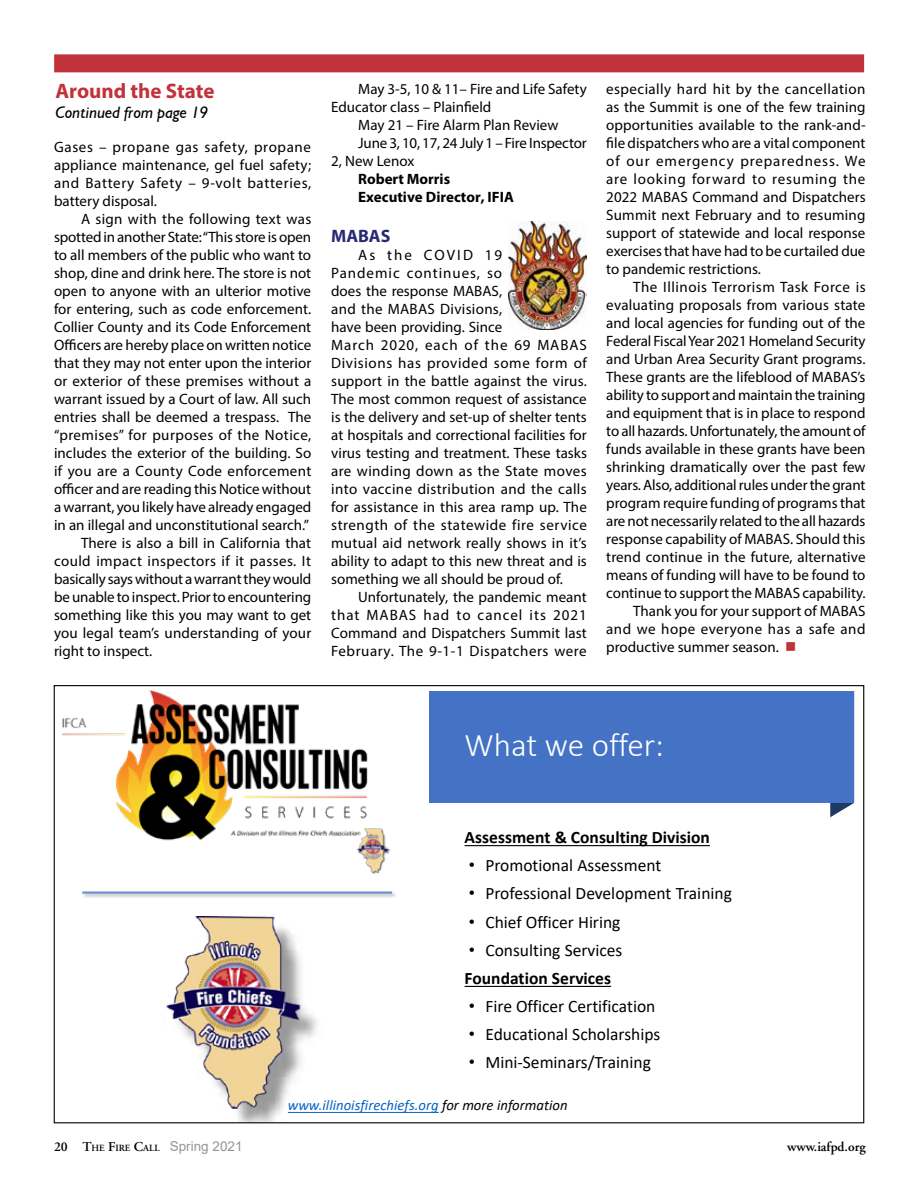
<style>
.page{position:relative;width:918px;height:1188px;background:#fff}
.page>*{position:absolute;margin:0;border:0;box-sizing:border-box;transform-origin:0 0}
.t1{font:300 33.15px "Calibri";letter-spacing:-.005em;color:#feffff}
.t2{font:700 21px "Myriad Pro";color:#c2323a}
.t3{font:700 18px "Myriad Pro";color:#282974}
.t4{font:17.55px/28.2px "Calibri";color:#000}
.t5{font:700 17.55px "Calibri";color:#000}
.t6{font:italic 16.5px "Humanist 521 BT";color:#000}
.t7{font:15px/18px "Myriad Pro";color:#000;text-align:justify}
.t8{font:15px "Myriad Pro";letter-spacing:.025em;color:#000}
.t9{font:15px "Myriad Pro";letter-spacing:.03em;color:#000}
.t10{font:700 15px/18px "Myriad Pro";color:#000}
.t11{font:15px "Myriad Pro";letter-spacing:.035em;color:#000}
.t12{font:15px "Myriad Pro";letter-spacing:.02em;color:#000}
.t13{font:italic 14.7px "Calibri";color:#0563c1}
.t14{font:13.5px "Arial";color:#939598}
.t15{font:600 13.5px "Adobe Garamond";color:#000}
.s1{color:#c2323a}
.s2{font-family:"Arial"}
.s3{font-weight:700}
.s4{color:#000}
.s5{font-family:"Adobe Garamond";font-weight:600;color:#000}
.s6{font-family:"Adobe Garamond";font-weight:600;font-size:9.45px;color:#000}
</style>
<div class="page">
<div style="left:54px;top:54px;width:810px;height:18px;background:#c2323a"></div>
<img style="left:508px;top:221px;width:79px;height:108px">
<img style="left:63px;top:691px;width:329px;height:183px">
<svg style="left:830px;top:803px;width:24px;height:14px"></svg>
<div style="left:429px;top:691px;width:425px;height:112px;background:#4472c4"></div>
<img style="left:231px;top:1012px;width:104px;height:109px">
<img style="left:166px;top:917px;width:140px;height:191px">
<svg style="left:465px;top:845px;width:245px;height:1px"></svg>
<svg style="left:465px;top:986px;width:146px;height:1px"></svg>
<svg style="left:288px;top:1112px;width:151px;height:1px"></svg>
<img style="left:83px;top:892px;width:313px;height:6px">
<hr style="left:82px;top:891px;width:310px;height:1px;background:#4472c4">
<hr style="left:82px;top:892px;width:310px;height:2px;background:#4472c4">
<h2 class="t2" style="left:56px;top:78px;width:160px">Around the State</h2>
<p class="t6" style="left:56px;top:102px;width:154px">Continued from page 19</p>
<p class="t7" style="left:54px;top:137px;width:259px">Gases – propane gas safety, propane appliance maintenance, gel fuel safety; and Battery Safety – 9-volt batteries, battery disposal.</p>
<p class="t12" style="left:81px;top:209px;width:232px">A sign with the following text was</p>
<p class="t7" style="left:54px;top:227px;width:259px">spotted in another State: “This store is open</p>
<p class="t7" style="left:54px;top:245px;width:259px">to all members of the public who want to</p>
<p class="t7" style="left:54px;top:263px;width:259px">shop, dine and drink here. The store is not</p>
<p class="t7" style="left:54px;top:281px;width:259px">open to anyone with an ulterior motive</p>
<p class="t7" style="left:54px;top:299px;width:259px">for entering, such as code enforcement.</p>
<p class="t7" style="left:54px;top:317px;width:259px">Collier County and its Code Enforcement</p>
<p class="t7" style="left:54px;top:335px;width:259px">Officers are hereby place on written notice</p>
<p class="t7" style="left:54px;top:353px;width:259px">that they may not enter upon the interior</p>
<p class="t7" style="left:54px;top:371px;width:259px">or exterior of these premises without a</p>
<p class="t7" style="left:54px;top:389px;width:259px">warrant issued by a Court of law. All such</p>
<p class="t7" style="left:54px;top:407px;width:259px">entries shall be deemed a trespass. The</p>
<p class="t9" style="left:54px;top:425px;width:259px">“premises” for purposes of the Notice,</p>
<p class="t7" style="left:54px;top:443px;width:259px">includes the exterior of the building. So</p>
<p class="t8" style="left:54px;top:461px;width:259px">if you are a County Code enforcement</p>
<p class="t7" style="left:54px;top:479px;width:259px">officer and are reading this Notice without</p>
<p class="t7" style="left:54px;top:497px;width:259px">a warrant, you likely have already engaged</p>
<p class="t7" style="left:54px;top:515px;width:256px">in an illegal and unconstitutional search.”</p>
<p class="t7" style="left:81px;top:533px;width:232px">There is also a bill in California that</p>
<p class="t8" style="left:54px;top:551px;width:259px">could impact inspectors if it passes. It</p>
<p class="t7" style="left:54px;top:569px;width:259px">basically says without a warrant they would</p>
<p class="t7" style="left:54px;top:587px;width:259px">be unable to inspect. Prior to encountering</p>
<p class="t7" style="left:54px;top:605px;width:259px">something like this you may want to get</p>
<p class="t7" style="left:54px;top:623px;width:259px">you legal team’s understanding of your</p>
<p class="t7" style="left:54px;top:641px;width:100px">right to inspect.</p>
<p class="t7" style="left:358px;top:80px;width:230px">May 3-5, 10 &amp; 11– Fire and Life Safety</p>
<p class="t7" style="left:331px;top:98px;width:162px">Educator class – Plainfield</p>
<p class="t7" style="left:358px;top:116px;width:202px">May 21 – Fire Alarm Plan Review</p>
<p class="t7" style="left:358px;top:134px;width:230px">June 3, 10, 17, 24 July 1 – Fire Inspector</p>
<p class="t7" style="left:331px;top:152px;width:85px">2, New Lenox</p>
<p class="t10" style="left:358px;top:169px;width:157px">Robert Morris<br>Executive Director, IFIA</p>
<p class="t3" style="left:331px;top:224px;width:61px">MABAS</p>
<p class="t7" style="left:331px;top:245px;width:257px;text-align:left;text-indent:27px">As the COVID 19<br>Pandemic continues, so<br>does the response MABAS,<br>and the MABAS Divisions,<br>have been providing. Since<br>March 2020, each of the 69 MABAS Divisions has provided some form of support in the battle against the virus.<br>The most common request of assistance is the delivery and set-up of shelter tents at hospitals and correctional facilities for virus testing and treatment. These tasks are winding down as the State moves into vaccine distribution and the calls for assistance in this area ramp up. The strength of the statewide fire service mutual aid network really shows in it’s ability to adapt to this new threat and is something we all should be proud of.</p>
<p class="t7" style="left:331px;top:587px;width:257px;text-indent:27px">Unfortunately, the pandemic meant that MABAS had to cancel its 2021<br>Command and Dispatchers Summit last February. The 9-1-1 Dispatchers were</p>
<p class="t7" style="left:606px;top:80px;width:261px">especially hard hit by the cancellation as the Summit is one of the few training opportunities available to the rank-and&shy;file dispatchers who are a vital component of our emergency preparedness. We are looking forward to resuming the 2022 MABAS Command and Dispatchers Summit next February and to resuming support of statewide and local response exercises that have had to be curtailed due to pandemic restrictions.</p>
<p class="t11" style="left:633px;top:278px;width:234px">The Illinois Terrorism Task Force is</p>
<p class="t7" style="left:606px;top:296px;width:261px">evaluating proposals from various state</p>
<p class="t7" style="left:606px;top:314px;width:261px">and local agencies for funding out of the</p>
<p class="t7" style="left:606px;top:332px;width:261px">Federal Fiscal Year 2021 Homeland Security</p>
<p class="t7" style="left:606px;top:350px;width:261px">and Urban Area Security Grant programs.</p>
<p class="t7" style="left:606px;top:368px;width:261px">These grants are the lifeblood of MABAS’s</p>
<p class="t7" style="left:606px;top:386px;width:261px">ability to support and maintain the training</p>
<p class="t7" style="left:606px;top:404px;width:261px">and equipment that is in place to respond</p>
<p class="t7" style="left:606px;top:422px;width:261px">to all hazards. Unfortunately, the amount of</p>
<p class="t7" style="left:606px;top:440px;width:261px">funds available in these grants have been</p>
<p class="t7" style="left:606px;top:458px;width:261px">shrinking dramatically over the past few</p>
<p class="t7" style="left:606px;top:476px;width:261px">years. Also, additional rules under the grant</p>
<p class="t7" style="left:606px;top:494px;width:261px">program require funding of programs that</p>
<p class="t7" style="left:606px;top:512px;width:261px">are not necessarily related to the all hazards</p>
<p class="t7" style="left:606px;top:530px;width:261px">response capability of MABAS. Should this</p>
<p class="t7" style="left:606px;top:548px;width:261px">trend continue in the future, alternative</p>
<p class="t7" style="left:606px;top:566px;width:261px">means of funding will have to be found to</p>
<p class="t7" style="left:606px;top:584px;width:261px">continue to support the MABAS capability.</p>
<p class="t7" style="left:633px;top:602px;width:234px">Thank you for your support of MABAS</p>
<p class="t9" style="left:606px;top:620px;width:261px">and we hope everyone has a safe and</p>
<p class="t7" style="left:606px;top:638px;width:192px">productive summer season. <span class="s1">■</span></p>
<h1 class="t1" style="left:465px;top:724px;width:201px">What we offer:</h1>
<p class="t5" style="left:465px;top:825px;width:247px">Assessment &amp; Consulting Division</p>
<p class="t4" style="left:469px;top:851px;width:194px"><span class="s2">•</span> Promotional Assessment</p>
<p class="t4" style="left:469px;top:879px;width:265px"><span class="s2">•</span> Professional Development Training</p>
<p class="t4" style="left:469px;top:907px;width:153px"><span class="s2">•</span> Chief Officer Hiring</p>
<p class="t4" style="left:465px;top:935px;width:159px"><span class="s2">•</span> Consulting Services<br><span class="s3">Foundation Services</span></p>
<p class="t4" style="left:469px;top:992px;width:188px"><span class="s2">•</span> Fire Officer Certification</p>
<p class="t4" style="left:469px;top:1020px;width:193px"><span class="s2">•</span> Educational Scholarships</p>
<p class="t4" style="left:469px;top:1048px;width:184px"><span class="s2">•</span> Mini-Seminars/Training</p>
<p class="t13" style="left:288px;top:1095px;width:281px">www.illinoisfirechiefs.org <span class="s4">for more information</span></p>
<p class="t14" style="left:54px;top:1137px;width:190px"><span class="s5">20</span> <span class="s5">T</span><span class="s6">HE</span> <span class="s5">F</span><span class="s6">IRE</span> <span class="s5">C</span><span class="s6">ALL</span> Spring 2021</p>
<p class="t15" style="left:787px;top:1140px;width:80px">www.iafpd.org</p>
</div>
